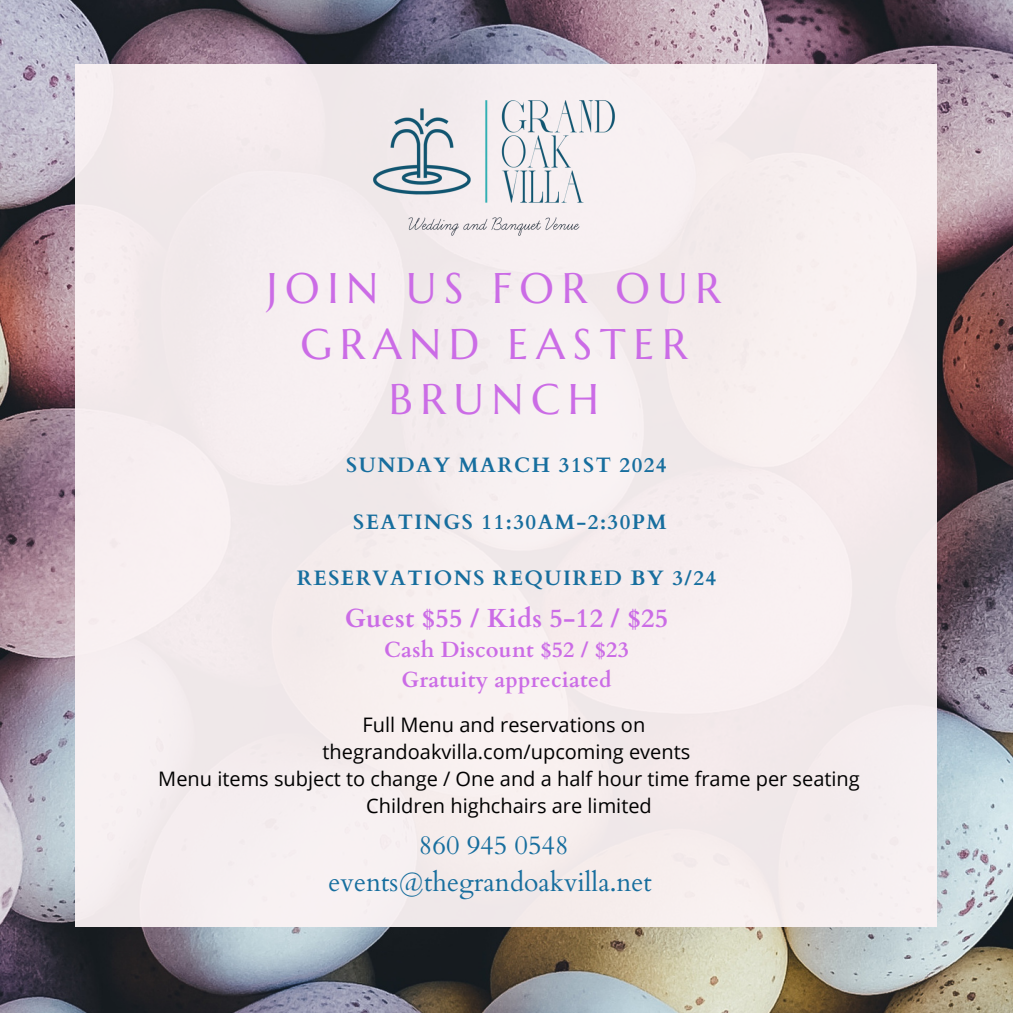
<style>
.page{position:relative;width:1013px;height:1013px;background:#fff}
.page>*{position:absolute;margin:0;border:0;box-sizing:border-box;transform-origin:0 0}
.t1{font:42.75px/55.5px "Marcellus";letter-spacing:.18em;color:#cb6ce6;text-align:center}
.t2{font:26.5px/36.5px "Cardo";color:#176e9e;text-align:center}
.t3{font:700 26.25px "Cardo";letter-spacing:.01em;color:#cb6ce6}
.t4{font:700 21.88px/30.1px "Cardo";letter-spacing:.01em;color:#cb6ce6;text-align:center}
.t5{font:700 20.88px "Cardo";letter-spacing:.07em;color:#176e9e}
.t6{font:20px "Open Sans";color:#000}
</style>
<div class="page">
<img style="left:0;top:0;width:1012px;height:1012px">
<div style="left:76px;top:64px;width:860px;height:862px;background:#fbf3f4"></div>
<img style="left:357px;top:84px;width:258px;height:167px">
<h3 class="t1" style="left:267px;top:261px;width:455px">JOIN US FOR OUR<br>GRAND EASTER<br>BRUNCH</h3>
<h3 class="t5" style="left:346px;top:451px;width:322px">SUNDAY MARCH 31ST 2024</h3>
<h3 class="t5" style="left:353px;top:508px;width:315px">SEATINGS 11:30AM-2:30PM</h3>
<h4 class="t5" style="left:297px;top:564px;width:421px">RESERVATIONS REQUIRED BY 3/24</h4>
<h1 class="t3" style="left:345px;top:601px;width:325px">Guest $55 / Kids 5-12 / $25</h1>
<h1 class="t4" style="left:384px;top:635px;width:246px">Cash Discount $52 / $23<br>Gratuity appreciated</h1>
<p class="t6" style="left:362px;top:710px;width:284px">Full Menu and reservations on</p>
<p class="t6" style="left:322px;top:737px;width:369px">thegrandoakvilla.com/upcoming events</p>
<p class="t6" style="left:158px;top:764px;width:703px">Menu items subject to change / One and a half hour time frame per seating</p>
<h2 class="t6" style="left:366px;top:791px;width:287px">Children highchairs are limited</h2>
<p class="t2" style="left:328px;top:827px;width:325px">860 945 0548 events@thegrandoakvilla.net</p>
</div>
